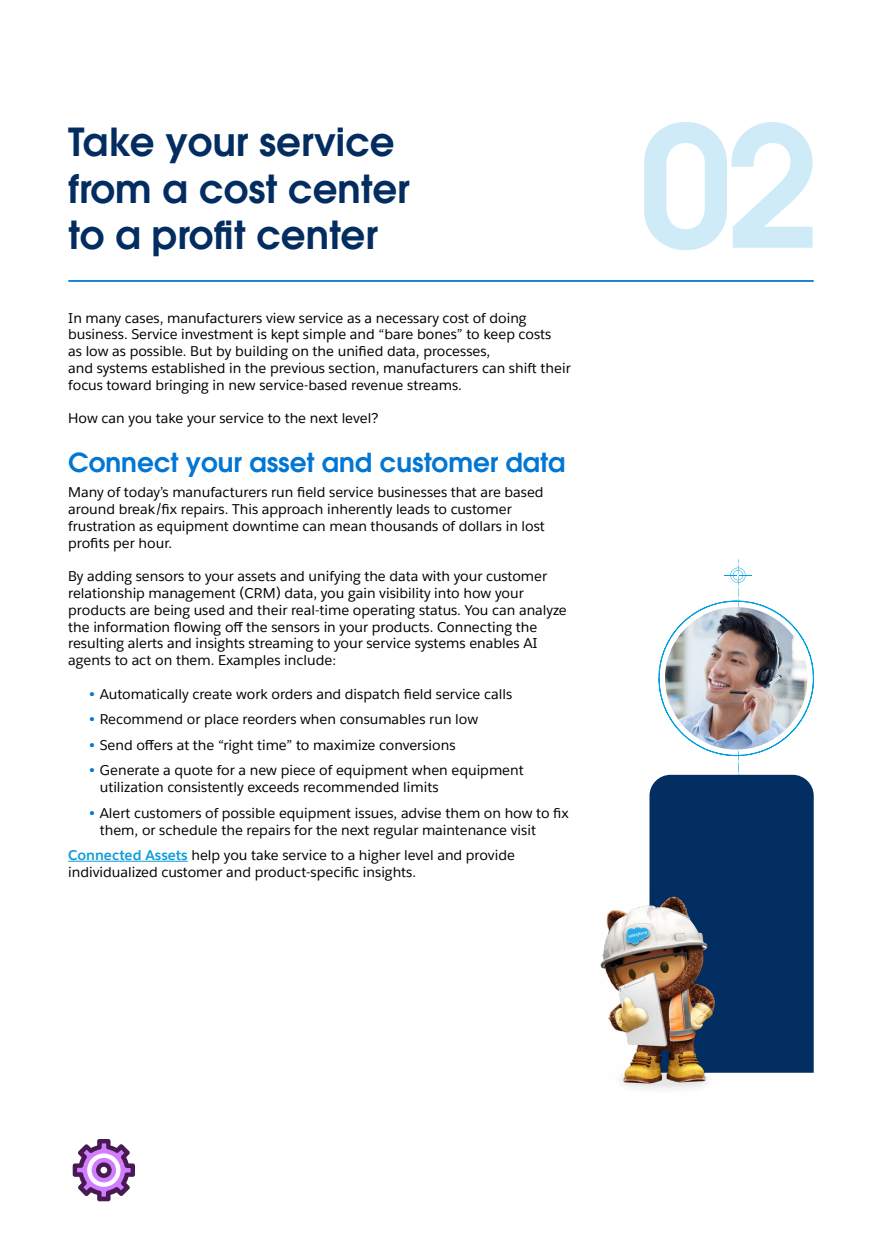
<style>
.page{position:relative;width:882px;height:1260px;background:#fff}
.page>*{position:absolute;margin:0;border:0;box-sizing:border-box;transform-origin:0 0}
.t1{font:166.6px "Avant Garde For Salesforce Dm";color:#cfebf8}
.t2{font:38.68px/46.6px "Avant Garde For Salesforce Dm";color:#032d60}
.t3{font:26.25px "Avant Garde For Salesforce Dm";color:#0176d3}
.t4{font:14px/16.8px "Salesforce Sans";color:#000}
.s1{font-size:21px;color:#0176d3}
.s2{font-weight:700;color:#0d9dda}
</style>
<div class="page">
<hr style="left:68px;top:280px;width:746px;height:2px;background:#0176d3">
<svg style="left:73px;top:1139px;width:62px;height:62px"></svg>
<hr style="left:68px;top:861px;width:120px;height:1px;background:#0d9dda">
<img style="left:659px;top:559px;width:155px;height:216px">
<div style="left:650px;top:775px;width:164px;height:298px;background:#032e61"></div>
<div style="left:611px;top:1063px;width:105px;height:34px;background:#000;opacity:.2"></div>
<img style="left:600px;top:894px;width:155px;height:191px">
<h2 class="t2" style="left:68px;top:118px;width:343px">Take your service from a cost center to a profit center</h2>
<p class="t4" style="left:68px;top:309px;width:504px">In many cases, manufacturers view service as a necessary cost of doing business. Service investment is kept simple and “bare bones” to keep costs<br>as low as possible. But by building on the unified data, processes,<br>and systems established in the previous section, manufacturers can shift their focus toward bringing in new service-based revenue streams.</p>
<p class="t4" style="left:68px;top:410px;width:312px">How can you take your service to the next level?</p>
<h3 class="t3" style="left:68px;top:445px;width:499px">Connect your asset and customer data</h3>
<p class="t4" style="left:68px;top:484px;width:478px">Many of today’s manufacturers run field service businesses that are based around break/fix repairs. This approach inherently leads to customer frustration as equipment downtime can mean thousands of dollars in lost profits per hour.</p>
<p class="t4" style="left:68px;top:568px;width:500px">By adding sensors to your assets and unifying the data with your customer relationship management (CRM) data, you gain visibility into how your products are being used and their real-time operating status. You can analyze the information flowing off the sensors in your products. Connecting the resulting alerts and insights streaming to your service systems enables AI agents to act on them. Examples include:</p>
<p class="t4" style="left:89px;top:685px;width:425px"><span class="s1">•</span> Automatically create work orders and dispatch field service calls</p>
<p class="t4" style="left:89px;top:711px;width:391px"><span class="s1">•</span> Recommend or place reorders when consumables run low</p>
<p class="t4" style="left:89px;top:737px;width:369px"><span class="s1">•</span> Send offers at the “right time” to maximize conversions</p>
<p class="t4" style="left:100px;top:762px;width:425px;text-indent:-11px"><span class="s1">•</span> Generate a quote for a new piece of equipment when equipment utilization consistently exceeds recommended limits</p>
<p class="t4" style="left:100px;top:804px;width:471px;text-indent:-11px"><span class="s1">•</span> Alert customers of possible equipment issues, advise them on how to fix them, or schedule the repairs for the next regular maintenance visit</p>
<p class="t4" style="left:68px;top:847px;width:448px"><span class="s2">Connected Assets</span> help you take service to a higher level and provide individualized customer and product-specific insights.</p>
<h1 class="t1" style="left:639px;top:78px;width:181px">02</h1>
</div>
